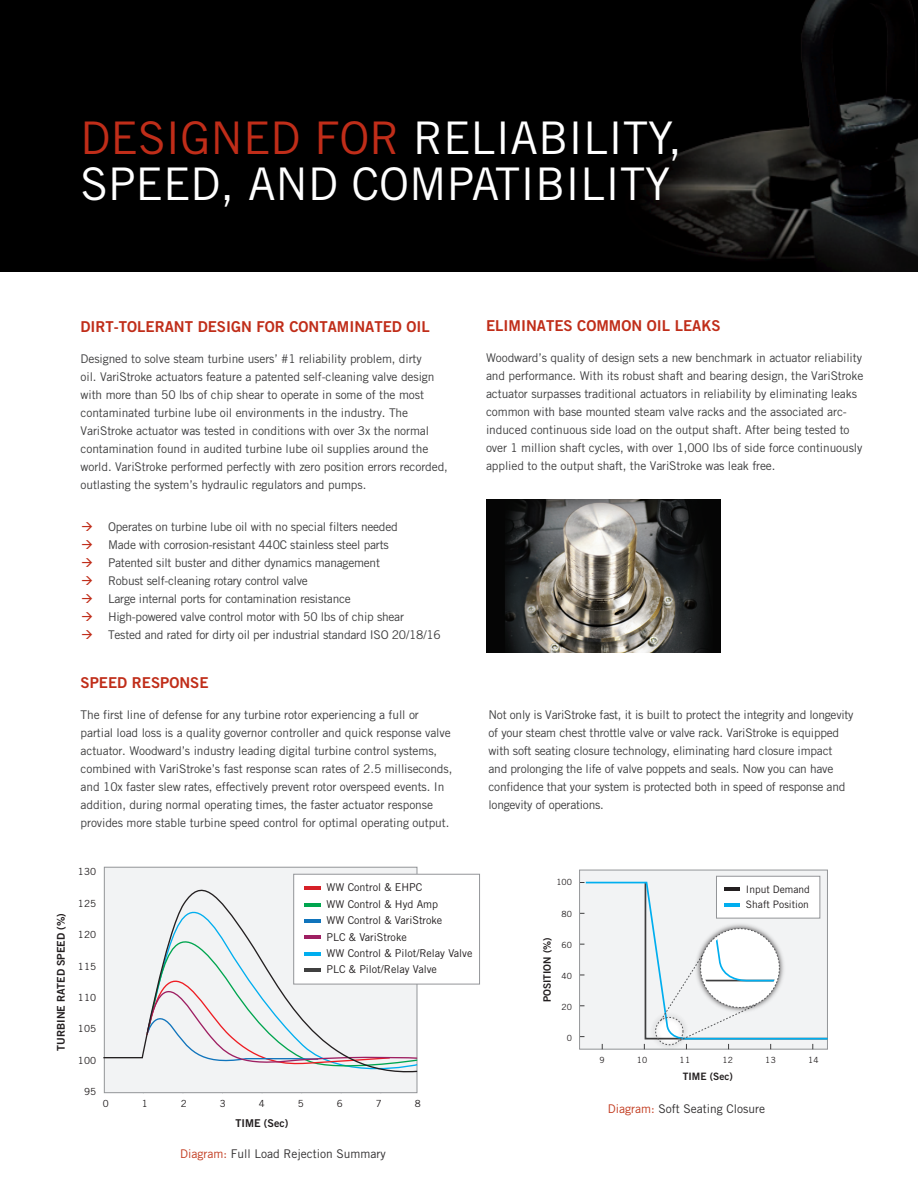
<style>
.page{position:relative;width:918px;height:1188px;background:#fff}
.page>*{position:absolute;margin:0;border:0;box-sizing:border-box;transform-origin:0 0}
.t1{font:45px "Trade Gothic LT Std";color:#fff}
.Paragraph_On_Black{font:15px "Trade Gothic LT Std Bd 2";color:#c02d19}
.Paragraph_On_Black-2{font:12px/18px "Trade Gothic LT Std";letter-spacing:-.01em;color:#3e3e3f}
.Paragraph_On_Black-3{font:12px "Trade Gothic LT Std";color:#312f30}
.t2{font:10.8px/16.4px "Trade Gothic LT Std";color:#231f20}
.t3{font:10.8px "Trade Gothic LT Std Bd 2";color:#231f20}
.t4{font:10.65px "Trade Gothic LT Std Bd 2";color:#231f20}
.t5{font:10.2px/15.3px "Trade Gothic LT Std";color:#231f20}
.t6{font:10.2px "Trade Gothic LT Std Bd 2";color:#231f20}
.t7{font:9.75px "Trade Gothic LT Std";color:#231f20}
.t8{font:8.55px "Trade Gothic LT Std";color:#231f20}
.s1{color:#c02d19}
.s2{color:#c23a1e}
</style>
<div class="page">
<img style="left:0;top:0;width:918px;height:272px">
<div style="left:104px;top:867px;width:313px;height:226px;background:#f2f3f4"></div>
<svg style="left:103px;top:875px;width:315px;height:203px"></svg>
<div style="left:294px;top:874px;width:186px;height:110px;background:#fff"></div>
<div style="left:293px;top:874px;width:187px;height:111px;border:1px solid #939598"></div>
<hr style="left:304px;top:886px;width:16px;height:4px;background:#d62027">
<hr style="left:304px;top:903px;width:16px;height:3px;background:#00a54f">
<hr style="left:304px;top:919px;width:16px;height:4px;background:#1074bc">
<hr style="left:304px;top:936px;width:16px;height:3px;background:#9e1f62">
<hr style="left:304px;top:952px;width:16px;height:4px;background:#00aeef">
<hr style="left:304px;top:969px;width:16px;height:3px;background:#404040">
<div style="left:580px;top:870px;width:247px;height:179px;background:#f2f3f4"></div>
<div style="left:716px;top:876px;width:104px;height:42px;background:#fff"></div>
<div style="left:716px;top:876px;width:104px;height:43px;border:1px solid #939598"></div>
<svg style="left:580px;top:881px;width:248px;height:169px"></svg>
<hr style="left:725px;top:887px;width:15px;height:4px;background:#231f20">
<hr style="left:725px;top:903px;width:15px;height:3px;background:#00aeef">
<img style="left:486px;top:500px;width:234px;height:153px">
<p class="t1" style="left:81px;top:111px;width:603px"><span class="s1">DESIGNED FOR</span> RELIABILITY,</p>
<p class="t1" style="left:81px;top:157px;width:591px">SPEED, AND COMPATIBILITY</p>
<p class="Paragraph_On_Black" style="left:81px;top:317px;width:351px">DIRT-TOLERANT DESIGN FOR CONTAMINATED OIL</p>
<p class="Paragraph_On_Black-2" style="left:81px;top:350px;width:369px">Designed to solve steam turbine users’ #1 reliability problem, dirty<br>oil. VariStroke actuators feature a patented self-cleaning valve design with more than 50 lbs of chip shear to operate in some of the most contaminated turbine lube oil environments in the industry. The VariStroke actuator was tested in conditions with over 3x the normal contamination found in audited turbine lube oil supplies around the world. VariStroke performed perfectly with zero position errors recorded, outlasting the system’s hydraulic regulators and pumps.</p>
<p class="Paragraph_On_Black-2" style="left:108px;top:518px;width:291px">Operates on turbine lube oil with no special filters needed</p>
<p class="Paragraph_On_Black-2" style="left:108px;top:536px;width:282px">Made with corrosion-resistant 440C stainless steel parts</p>
<p class="Paragraph_On_Black-2" style="left:108px;top:554px;width:273px">Patented silt buster and dither dynamics management</p>
<p class="Paragraph_On_Black-2" style="left:108px;top:572px;width:201px">Robust self-cleaning rotary control valve</p>
<p class="Paragraph_On_Black-2" style="left:108px;top:590px;width:244px">Large internal ports for contamination resistance</p>
<p class="Paragraph_On_Black-2" style="left:108px;top:608px;width:297px">High-powered valve control motor with 50 lbs of chip shear</p>
<p class="Paragraph_On_Black-2" style="left:108px;top:626px;width:334px">Tested and rated for dirty oil per industrial standard ISO 20/18/16</p>
<p class="Paragraph_On_Black" style="left:81px;top:673px;width:129px">SPEED RESPONSE</p>
<p class="Paragraph_On_Black-2" style="left:81px;top:706px;width:373px">The first line of defense for any turbine rotor experiencing a full or partial load loss is a quality governor controller and quick response valve actuator. Woodward’s industry leading digital turbine control systems, combined with VariStroke’s fast response scan rates of 2.5 milliseconds, and 10x faster slew rates, effectively prevent rotor overspeed events. In addition, during normal operating times, the faster actuator response provides more stable turbine speed control for optimal operating output.</p>
<p class="Paragraph_On_Black" style="left:486px;top:316px;width:236px">ELIMINATES COMMON OIL LEAKS</p>
<p class="Paragraph_On_Black-2" style="left:486px;top:349px;width:379px">Woodward’s quality of design sets a new benchmark in actuator reliability and performance. With its robust shaft and bearing design, the VariStroke actuator surpasses traditional actuators in reliability by eliminating leaks common with base mounted steam valve racks and the associated arc&shy;induced continuous side load on the output shaft. After being tested to over 1 million shaft cycles, with over 1,000 lbs of side force continuously applied to the output shaft, the VariStroke was leak free.</p>
<p class="Paragraph_On_Black-2" style="left:488px;top:705px;width:367px">Not only is VariStroke fast, it is built to protect the integrity and longevity of your steam chest throttle valve or valve rack. VariStroke is equipped with soft seating closure technology, eliminating hard closure impact and prolonging the life of valve poppets and seals. Now you can have confidence that your system is protected both in speed of response and longevity of operations.</p>
<p class="t4" style="left:54px;top:1051px;width:139px;rotate:-90deg">TURBINE RATED SPEED (%)</p>
<p class="t7" style="left:78px;top:866px;width:20px">130</p>
<p class="t7" style="left:78px;top:897px;width:20px">125</p>
<p class="t7" style="left:78px;top:929px;width:20px">120</p>
<p class="t7" style="left:78px;top:960px;width:20px">115</p>
<p class="t7" style="left:78px;top:992px;width:20px">110</p>
<p class="t7" style="left:78px;top:1023px;width:20px">105</p>
<p class="t7" style="left:78px;top:1054px;width:20px">100</p>
<p class="t7" style="left:84px;top:1086px;width:14px">95</p>
<p class="t2" style="left:326px;top:879px;width:147px">WW Control &amp; EHPC<br>WW Control &amp; Hyd Amp<br>WW Control &amp; VariStroke<br>PLC &amp; VariStroke<br>WW Control &amp; Pilot/Relay Valve<br>PLC &amp; Pilot/Relay Valve</p>
<p class="t7" style="left:103px;top:1098px;width:7px">0</p>
<p class="t7" style="left:142px;top:1098px;width:7px">1</p>
<p class="t7" style="left:181px;top:1098px;width:7px">2</p>
<p class="t7" style="left:220px;top:1098px;width:7px">3</p>
<p class="t7" style="left:259px;top:1098px;width:7px">4</p>
<p class="t7" style="left:298px;top:1098px;width:7px">5</p>
<p class="t7" style="left:337px;top:1098px;width:7px">6</p>
<p class="t7" style="left:376px;top:1098px;width:7px">7</p>
<p class="t7" style="left:415px;top:1098px;width:7px">8</p>
<p class="t3" style="left:236px;top:1116px;width:54px">TIME (Sec)</p>
<p class="Paragraph_On_Black-3" style="left:180px;top:1147px;width:207px"><span class="s2">Diagram:</span> Full Load Rejection Summary</p>
<p class="t8" style="left:556px;top:877px;width:17px">100</p>
<p class="t8" style="left:562px;top:908px;width:12px">80</p>
<p class="t8" style="left:562px;top:939px;width:12px">60</p>
<p class="t8" style="left:562px;top:971px;width:12px">40</p>
<p class="t8" style="left:562px;top:1002px;width:12px">20</p>
<p class="t8" style="left:567px;top:1033px;width:7px">0</p>
<p class="t6" style="left:541px;top:1002px;width:66px;rotate:-90deg">POSITION (%)</p>
<p class="t5" style="left:746px;top:881px;width:66px">Input Demand<br>Shaft Position</p>
<p class="t8" style="left:599px;top:1054px;width:7px">9</p>
<p class="t8" style="left:637px;top:1054px;width:12px">10</p>
<p class="t8" style="left:680px;top:1054px;width:12px">11</p>
<p class="t8" style="left:722px;top:1054px;width:12px">12</p>
<p class="t8" style="left:765px;top:1054px;width:12px">13</p>
<p class="t8" style="left:808px;top:1054px;width:12px">14</p>
<p class="t6" style="left:683px;top:1070px;width:51px">TIME (Sec)</p>
<p class="Paragraph_On_Black-3" style="left:608px;top:1102px;width:159px"><span class="s2">Diagram:</span> Soft Seating Closure</p>
</div>
